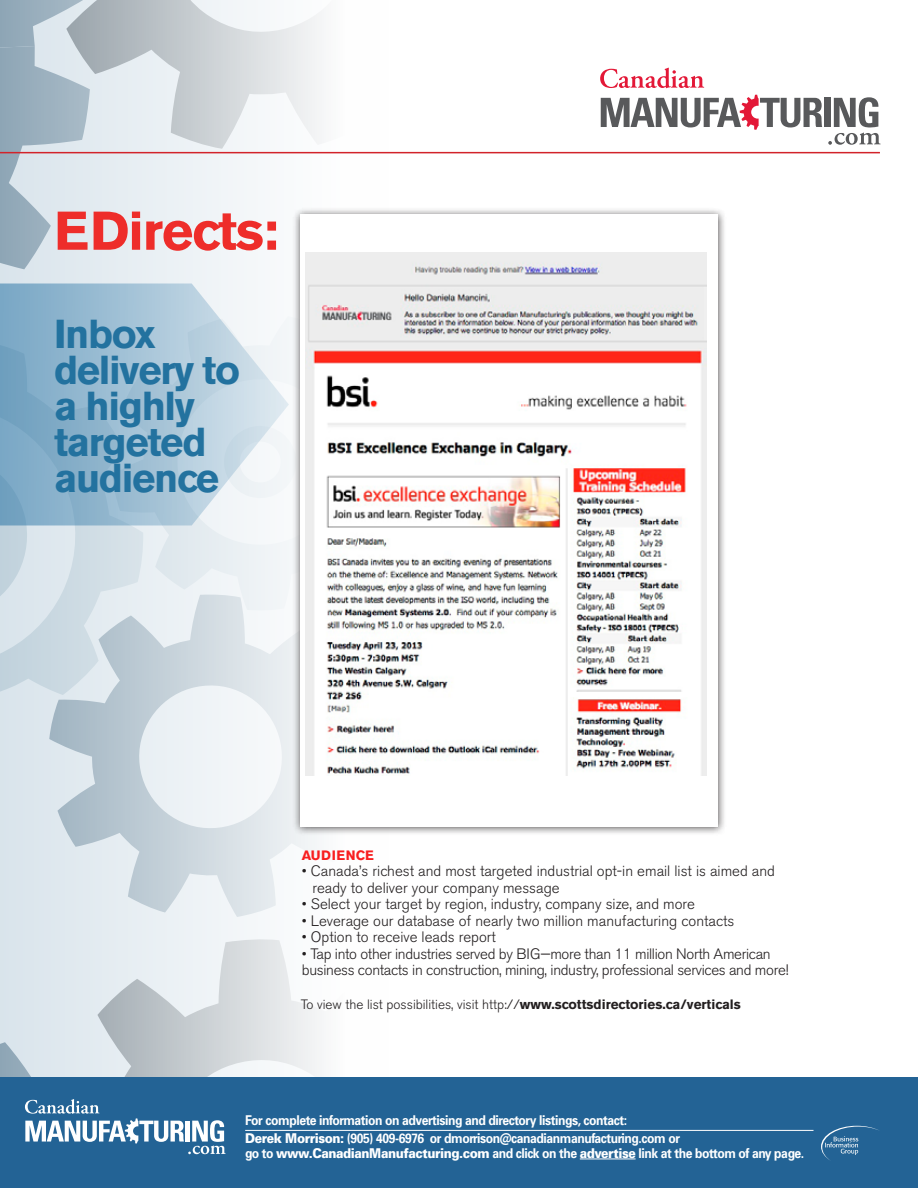
<style>
.page{position:relative;width:918px;height:1188px;background:#fff}
.page>*{position:absolute;margin:0;border:0;box-sizing:border-box;transform-origin:0 0}
.t1{font:700 54px "Akzidenz Grotesk BE";letter-spacing:-.02em;color:#ee2d2a}
.t2{font:700 40.05px/36px "Akzidenz Grotesk BE";letter-spacing:-.035em;color:#23729f}
.t3{font:300 15px/16.5px "Akzidenz Grotesk BE";color:#231f20}
.t4{font:300 15px/16.5px "Akzidenz Grotesk BE";letter-spacing:-.02em;color:#231f20}
.t5{font:700 13.5px/18px "Univers";letter-spacing:-.035em;color:#fff;scale:.9 1}
.t6{font:300 13.5px "Akzidenz Grotesk BE";color:#231f20}
.t7{font:700 13.5px "Akzidenz Grotesk BE";color:#f81f20}
.s1{font-weight:700}
.s2{font-weight:900}
</style>
<div class="page">
<svg style="left:0;top:149px;width:389px;height:789px;fill:#ecf1f5"></svg>
<svg style="left:49px;top:611px;width:291px;height:306px"></svg>
<svg style="left:226px;top:938px;width:96px;height:139px"></svg>
<svg style="left:90px;top:0;width:232px;height:149px"></svg>
<svg style="left:0;top:525px;width:143px;height:209px;background:#cddae2"></svg>
<svg style="left:330px;top:149px;width:58px;height:58px"></svg>
<svg style="left:340px;top:836px;width:48px;height:102px"></svg>
<svg style="left:112px;top:316px;width:181px;height:295px;fill:#e9f0f4"></svg>
<svg style="left:289px;top:426px;width:4px;height:73px"></svg>
<svg style="left:0;top:0;width:90px;height:284px;background:#b7c7d1"></svg>
<div style="left:824px;top:98px;width:6px;height:29px;background:#58595b"></div>
<svg style="left:834px;top:97px;width:45px;height:30px"></svg>
<svg style="left:600px;top:68px;width:104px;height:20px"></svg>
<svg style="left:828px;top:133px;width:53px;height:12px"></svg>
<svg style="left:601px;top:95px;width:221px;height:35px"></svg>
<hr style="left:0;top:152px;width:880px;height:1px;background:#d2232a">
<div style="left:293px;top:207px;width:434px;height:629px;background:#231f20;opacity:.75"></div>
<div style="left:300px;top:214px;width:418px;height:613px;background:#fff"></div>
<img style="left:305px;top:252px;width:401px;height:523px">
<svg style="left:0;top:284px;width:289px;height:241px;background:#a8c5d8"></svg>
<div style="left:0;top:1077px;width:918px;height:111px;background:#236395"></div>
<hr style="left:245px;top:1130px;width:569px;height:1px;background:#fff">
<hr style="left:580px;top:1159px;width:56px;height:1px;background:#fff">
<svg style="left:0;top:915px;width:226px;height:240px"></svg>
<svg style="left:821px;top:1126px;width:58px;height:34px"></svg>
<h1 class="t1" style="left:54px;top:200px;width:226px">EDirects:</h1>
<h2 class="t2" style="left:54px;top:316px;width:188px">Inbox delivery to a highly targeted audience</h2>
<p class="t7" style="left:302px;top:847px;width:74px">Audience</p>
<p class="t3" style="left:312px;top:863px;width:464px;text-indent:-10px">• Canada’s richest and most targeted industrial opt-in email list is aimed and ready to deliver your company message</p>
<p class="t3" style="left:302px;top:896px;width:395px">• Select your target by region, industry, company size, and more</p>
<p class="t3" style="left:302px;top:913px;width:434px">• Leverage our database of nearly two million manufacturing contacts</p>
<p class="t3" style="left:302px;top:929px;width:196px">• Option to receive leads report</p>
<p class="t4" style="left:302px;top:946px;width:488px">• Tap into other industries served by BIG—more than 11 million North American business contacts in construction, mining, industry, professional services and more!</p>
<p class="t6" style="left:301px;top:997px;width:442px">To view the list possibilities, visit http://<span class="s1">www.scottsdirectories.ca/verticals</span></p>
<p class="t5" style="left:245px;top:1111px;width:485px">For complete information on advertising and directory listings, contact:<br><span class="s2">Derek Morrison:</span> (905) 409-6976 or dmorrison@canadianmanufacturing.com or</p>
<p class="t5" style="left:245px;top:1144px;width:623px">go to <span class="s2">www.CanadianManufacturing.com</span> and click on the <span class="s2">advertise</span> link at the bottom of any page.</p>
</div>
